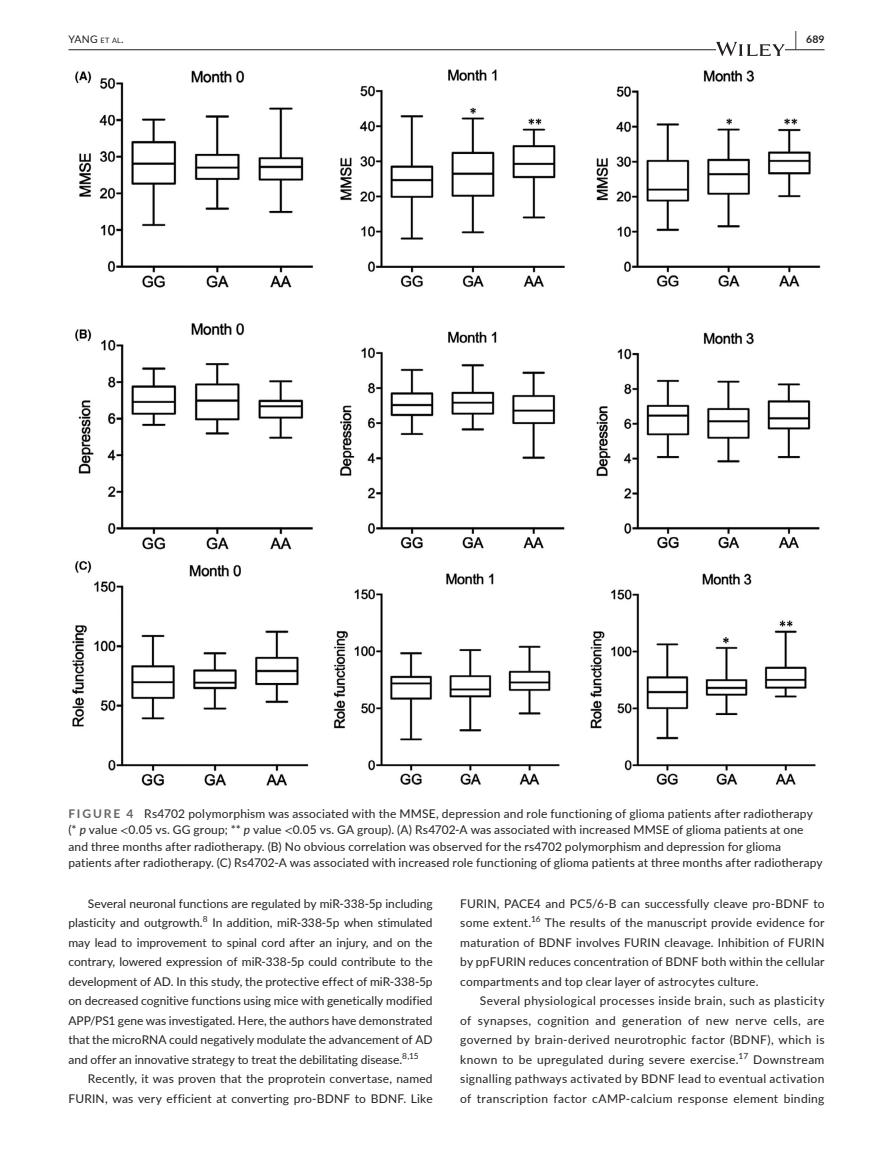
<style>
.page{position:relative;width:893px;height:1174px;background:#fff}
.page>*{position:absolute;margin:0;border:0;box-sizing:border-box;transform-origin:0 0}
.t1{font:12px/19.5px "Lato";letter-spacing:.01em;color:#231f20;text-align:justify}
.t2{font:10.5px "Lato";color:#231f20}
.t3{font:700 10.5px "Lato";color:#231f20}
.t4{font:8.4px "Lato";color:#231f20}
.s1{font-size:7.35px}
.s2{font-size:19.5px}
.s3{font-weight:700;color:#636366}
.s4{font-style:italic}
.s5{font-family:"STIX"}
</style>
<div class="page">
<hr style="left:68px;top:49px;width:756px;height:1px;background:#231f20">
<svg style="left:716px;top:42px;width:69px;height:14px"></svg>
<img style="left:72px;top:69px;width:749px;height:716px">
<p class="t2" style="left:68px;top:31px;width:57px">YANG <span class="s1">et al</span>.</p>
<p class="t3" style="left:795px;top:31px;width:31px"><span class="s2">|</span> 689</p>
<p class="t1" style="left:68px;top:804px;width:756px;line-height:16.5px;text-align:left"><span class="s3">FIGURE 4</span> Rs4702 polymorphism was associated with the MMSE, depression and role functioning of glioma patients after radiotherapy (* <span class="s4">p</span> value <span class="s5">&lt;</span>0.05 vs. GG group; ** <span class="s4">p</span> value <span class="s5">&lt;</span>0.05 vs. GA group). (A) Rs4702-A was associated with increased MMSE of glioma patients at one and three months after radiotherapy. (B) No obvious correlation was observed for the rs4702 polymorphism and depression for glioma patients after radiotherapy. (C) Rs4702-A was associated with increased role functioning of glioma patients at three months after radiotherapy</p>
<p class="t1" style="left:68px;top:893px;width:366px;text-indent:20px">Several neuronal functions are regulated by miR-338-5p including plasticity and outgrowth.</p>
<p class="t4" style="left:203px;top:913px;width:6px">8</p>
<p class="t1" style="left:68px;top:912px;width:366px;text-indent:144px">In addition, miR-338-5p when stimulated may lead to improvement to spinal cord after an injury, and on the contrary, lowered expression of miR-338-5p could contribute to the development of AD. In this study, the protective effect of miR-338-5p on decreased cognitive functions using mice with genetically modified APP/PS1 gene was investigated. Here, the authors have demonstrated that the microRNA could negatively modulate the advancement of AD and offer an innovative strategy to treat the debilitating disease.</p>
<p class="t4" style="left:402px;top:1049px;width:18px">8,15</p>
<p class="t1" style="left:68px;top:1068px;width:366px;text-align:right">Recently, it was proven that the proprotein convertase, named<br>FURIN, was very efficient at converting pro-BDNF to BDNF. Like</p>
<p class="t1" style="left:460px;top:893px;width:366px">FURIN, PACE4 and PC5/6-B can successfully cleave pro-BDNF to some extent.<sup>16</sup> The results of the manuscript provide evidence for maturation of BDNF involves FURIN cleavage. Inhibition of FURIN by ppFURIN reduces concentration of BDNF both within the cellular compartments and top clear layer of astrocytes culture.</p>
<p class="t1" style="left:460px;top:990px;width:366px;text-indent:20px">Several physiological processes inside brain, such as plasticity of synapses, cognition and generation of new nerve cells, are governed by brain-derived neurotrophic factor (BDNF), which is known to be upregulated during severe exercise.<sup>17</sup> Downstream signalling pathways activated by BDNF lead to eventual activation of transcription factor cAMP-calcium response element binding</p>
</div>
